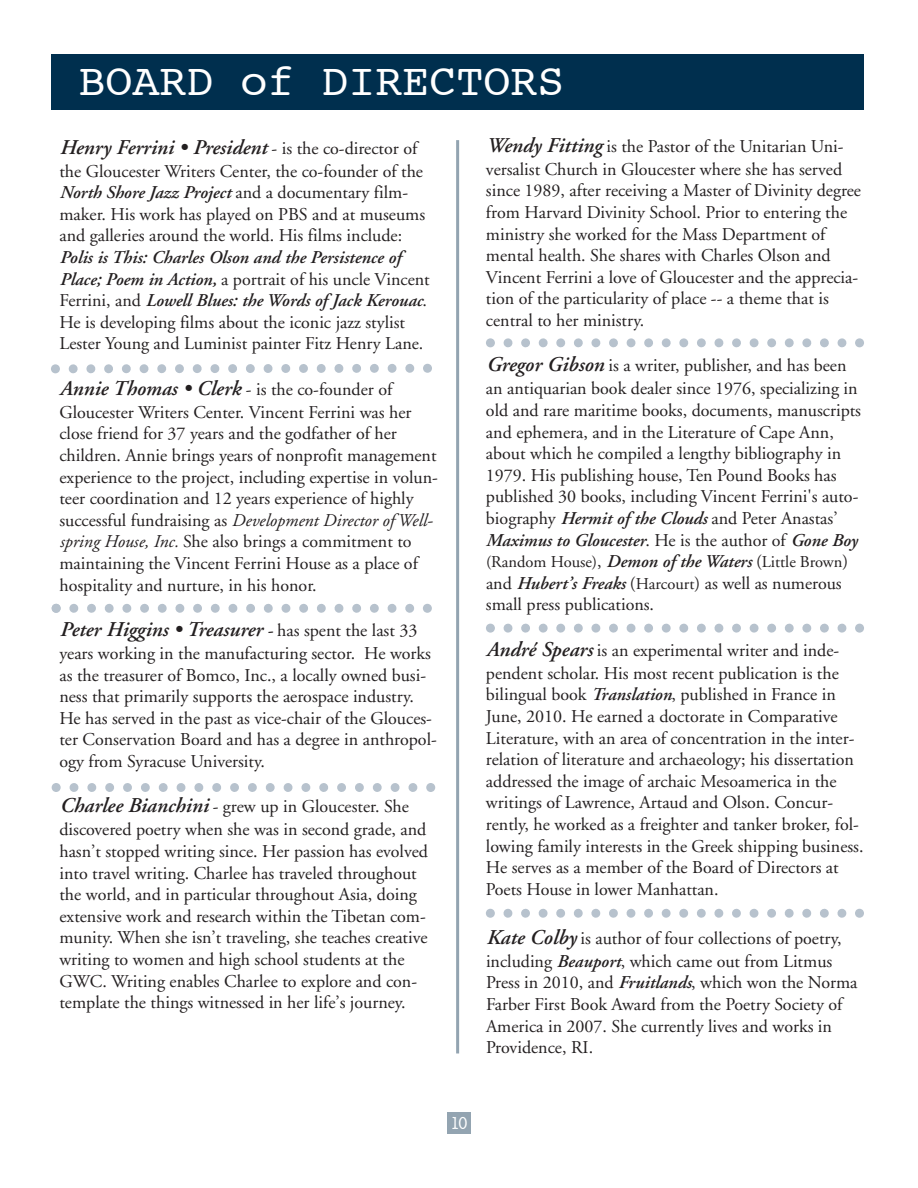
<style>
.page{position:relative;width:918px;height:1188px;background:#fff}
.page>*{position:absolute;margin:0;border:0;box-sizing:border-box;transform-origin:0 0}
.t1{font:45px "Courier";color:#fff}
.t2{font:italic 600 21px "Adobe Garamond";color:#231f20}
.t3{font:18px/21.8px "Adobe Garamond";color:#231f20}
.t4{font:condensed 18px "American Typewriter";color:#fff}
.t5{font:16.5px "Adobe Garamond";color:#231f20}
.s1{font-weight:400;font-style:normal;font-size:18px}
.s2{font-weight:600;font-style:italic}
.s3{font-weight:600;font-style:italic;font-size:21px}
.s4{font-style:italic}
.s5{font-size:18px}
.s6{font-weight:600;font-style:italic;font-size:18px}
.s7{font-size:16.5px}
</style>
<div class="page">
<hr style="left:456px;top:140px;width:3px;height:913px;background:#93a4b1">
<div style="left:448px;top:1112px;width:23px;height:22px;background:#93a4b1"></div>
<div style="left:52px;top:54px;width:812px;height:55px;background:#002f4e"></div>
<svg style="left:51px;top:363px;width:381px;height:11px"></svg>
<svg style="left:52px;top:604px;width:380px;height:9px"></svg>
<svg style="left:52px;top:783px;width:383px;height:9px"></svg>
<svg style="left:486px;top:338px;width:378px;height:9px"></svg>
<svg style="left:486px;top:624px;width:378px;height:9px"></svg>
<svg style="left:486px;top:909px;width:378px;height:9px"></svg>
<p class="t1" style="left:79px;top:62px;width:488px">BOARD of DIRECTORS</p>
<p class="t2" style="left:59px;top:139px;width:359px">Henry Ferrini • President <span class="s1">- is the co-director of</span></p>
<p class="t3" style="left:59px;top:162px;width:372px">the Gloucester Writers Center, the co-founder of the <span class="s2">North Shore Jazz Project</span> and a documentary film&shy;maker. His work has played on PBS and at museums and galleries around the world. His films include:<br><span class="s2">Polis is This: Charles Olson and the Persistence of Place; Poem in Action,</span> a portrait of his uncle Vincent Ferrini, and <span class="s2">Lowell Blues: the Words of Jack Kerouac</span>.<br>He is developing films about the iconic jazz stylist Lester Young and Luminist painter Fitz Henry Lane.</p>
<p class="t3" style="left:59px;top:380px;width:380px"><span class="s3">Annie Thomas • Clerk</span> - is the co-founder of Gloucester Writers Center. Vincent Ferrini was her close friend for 37 years and the godfather of her children. Annie brings years of nonprofit management experience to the project, including expertise in volun&shy;teer coordination and 12 years experience of highly successful fundraising as <span class="s4">Development Director of Well&shy;spring House, Inc.</span> She also brings a commitment to maintaining the Vincent Ferrini House as a place of hospitality and nurture, in his honor.</p>
<p class="t2" style="left:59px;top:621px;width:359px">Peter Higgins • Treasurer <span class="s5">-</span> <span class="s1">has spent the last 33</span></p>
<p class="t3" style="left:59px;top:644px;width:379px">years working in the manufacturing sector. He works as the treasurer of Bomco, Inc., a locally owned busi&shy;ness that primarily supports the aerospace industry.<br>He has served in the past as vice-chair of the Glouces&shy;ter Conservation Board and has a degree in anthropol&shy;ogy from Syracuse University.</p>
<p class="t3" style="left:59px;top:797px;width:370px"><span class="s3">Charlee Bianchini</span> - grew up in Gloucester. She discovered poetry when she was in second grade, and hasn’t stopped writing since. Her passion has evolved into travel writing. Charlee has traveled throughout the world, and in particular throughout Asia, doing extensive work and research within the Tibetan com&shy;munity. When she isn’t traveling, she teaches creative writing to women and high school students at the GWC. Writing enables Charlee to explore and con&shy;template the things witnessed in her life’s journey.</p>
<p class="t3" style="left:486px;top:137px;width:377px"><span class="s3">Wendy Fitting</span> is the Pastor of the Unitarian Uni&shy;versalist Church in Gloucester where she has served since 1989, after receiving a Master of Divinity degree from Harvard Divinity School. Prior to entering the ministry she worked for the Mass Department of mental health. She shares with Charles Olson and Vincent Ferrini a love of Gloucester and the apprecia&shy;tion of the particularity of place -- a theme that is central to her ministry.</p>
<p class="t3" style="left:486px;top:356px;width:377px"><span class="s3">Gregor Gibson</span> is a writer, publisher, and has been an antiquarian book dealer since 1976, specializing in old and rare maritime books, documents, manuscripts and ephemera, and in the Literature of Cape Ann, about which he compiled a lengthy bibliography in 1979. His publishing house, Ten Pound Books has published 30 books, including Vincent Ferrini's auto&shy;biography <span class="s2">Hermit of the Clouds</span> and Peter Anastas’ <span class="s2">Maximus to Gloucester</span>. He is the author of <span class="s2">Gone Boy</span></p>
<p class="t5" style="left:486px;top:555px;width:364px">(Random House)<span class="s5">,</span> <span class="s6">Demon of the Waters</span> <span class="s5">(</span>Little Brown<span class="s5">)</span></p>
<p class="t3" style="left:486px;top:574px;width:357px">and <span class="s2">Hubert’s Freaks</span> (<span class="s7">Harcourt</span>) as well as numerous small press publications.</p>
<p class="t3" style="left:486px;top:641px;width:379px"><span class="s3">André Spears</span> is an experimental writer and inde&shy;pendent scholar. His most recent publication is the bilingual book <span class="s2">Translation</span>, published in France in June, 2010. He earned a doctorate in Comparative Literature, with an area of concentration in the inter&shy;relation of literature and archaeology; his dissertation addressed the image of archaic Mesoamerica in the writings of Lawrence, Artaud and Olson. Concur&shy;rently, he worked as a freighter and tanker broker, fol&shy;lowing family interests in the Greek shipping business.<br>He serves as a member of the Board of Directors at Poets House in lower Manhattan.</p>
<p class="t3" style="left:486px;top:929px;width:373px"><span class="s3">Kate Colby</span> is author of four collections of poetry, including <span class="s2">Beauport</span>, which came out from Litmus Press in 2010, and <span class="s2">Fruitlands</span>, which won the Norma Farber First Book Award from the Poetry Society of America in 2007. She currently lives and works in Providence, RI.</p>
<p class="t4" style="left:451px;top:1113px;width:18px">10</p>
</div>
